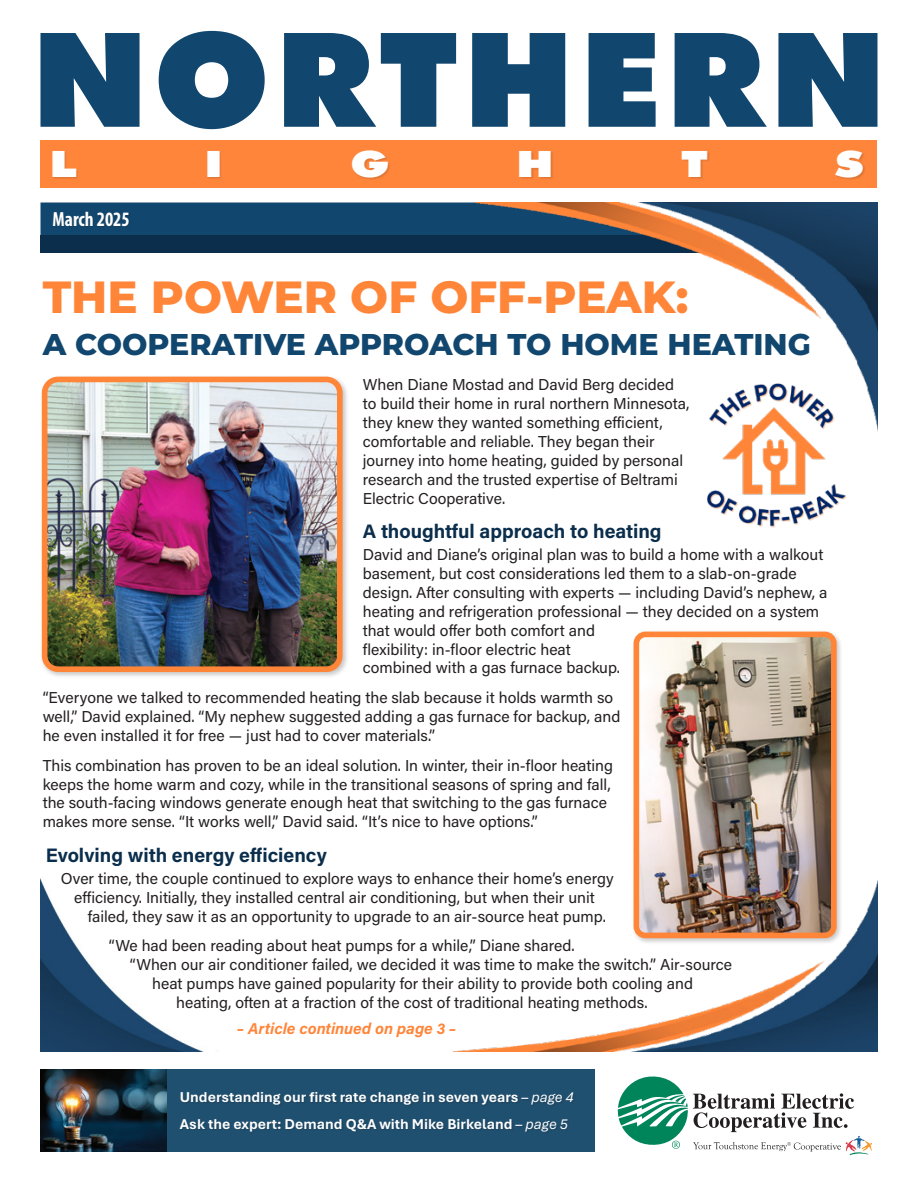
<style>
.page{position:relative;width:918px;height:1188px;background:#fff}
.page>*{position:absolute;margin:0;border:0;box-sizing:border-box;transform-origin:0 0}
.t1{font:800 45px "Montserrat";color:#ff8538}
.t2{font:36.15px "Futuri Extra Bold SWFTE";color:#fff;scale:1.3 1}
.t3{font:800 30px "Montserrat";color:#11476f}
.t4{font:700 condensed 20.55px "Myriad Pro";color:#fff;scale:.94 1}
.t5{font:700 19.5px "Acumin Pro";color:#0b2e4c}
.t6{font:15.75px/18.9px "Acumin Pro";color:#231f20}
.t7{font:italic 700 15.75px "Acumin Pro";color:#ff8539}
.t8{font:700 15px "Aptos";color:#fff}
.s1{font-weight:400;font-style:italic}
</style>
<div class="page">
<svg style="left:618px;top:1077px;width:254px;height:78px"></svg>
<svg style="left:40px;top:31px;width:837px;height:98px;fill:#11476f"></svg>
<div style="left:40px;top:141px;width:838px;height:47px;background:#ff853a"></div>
<div style="left:52px;top:151px;width:813px;height:29px;background:#231f20;opacity:.15"></div>
<img style="left:40px;top:878px;width:162px;height:173px">
<div style="left:40px;top:202px;width:436px;height:33px;background:#11476f"></div>
<div style="left:40px;top:235px;width:671px;height:18px;background:#0b2e4c"></div>
<img style="left:476px;top:202px;width:402px;height:230px">
<img style="left:703px;top:378px;width:145px;height:150px">
<div style="left:39px;top:374px;width:310px;height:305px;background:#231f20;opacity:.25"></div>
<img style="left:45px;top:379px;width:295px;height:286px">
<div style="left:42px;top:377px;width:301px;height:295px;border:6px solid #ff8538;border-radius:14px"></div>
<img style="left:457px;top:883px;width:420px;height:168px">
<div style="left:53px;top:212px;width:78px;height:16px;background:#134165"></div>
<div style="left:631px;top:629px;width:212px;height:316px;background:#231f20;opacity:.25"></div>
<img style="left:641px;top:639px;width:189px;height:292px">
<div style="left:634px;top:632px;width:203px;height:306px;border:6px solid #ff8538;border-radius:9px"></div>
<div style="left:40px;top:1069px;width:555px;height:83px;background:#1f5070"></div>
<img style="left:40px;top:1069px;width:126px;height:83px">
<div style="left:179px;top:1091px;width:397px;height:42px;background:#231f20;opacity:.25"></div>
<p class="t2" style="left:50px;top:139px;width:23px">L</p>
<p class="t2" style="left:204px;top:139px;width:16px">I</p>
<p class="t2" style="left:350px;top:139px;width:32px">G</p>
<p class="t2" style="left:516px;top:139px;width:31px">H</p>
<p class="t2" style="left:681px;top:139px;width:22px">T</p>
<p class="t2" style="left:835px;top:139px;width:24px">S</p>
<p class="t4" style="left:52px;top:206px;width:84px">March 2025</p>
<p class="t1" style="left:43px;top:264px;width:647px">THE POWER OF OFF-PEAK:</p>
<p class="t3" style="left:43px;top:322px;width:770px">A COOPERATIVE APPROACH TO HOME HEATING</p>
<p class="t6" style="left:363px;top:375px;width:328px">When Diane Mostad and David Berg decided to build their home in rural northern Minnesota, they knew they wanted something efficient, comfortable and reliable. They began their journey into home heating, guided by personal research and the trusted expertise of Beltrami Electric Cooperative.</p>
<p class="t5" style="left:363px;top:517px;width:300px">A thoughtful approach to heating</p>
<p class="t6" style="left:363px;top:545px;width:466px">David and Diane’s original plan was to build a home with a walkout basement, but cost considerations led them to a slab-on-grade design. After consulting with experts — including David’s nephew, a heating and refrigeration professional — they decided on a system that would offer both comfort and<br>flexibility: in-floor electric heat<br>combined with a gas furnace backup.</p>
<p class="t6" style="left:43px;top:688px;width:579px">“Everyone we talked to recommended heating the slab because it holds warmth so well,” David explained. “My nephew suggested adding a gas furnace for backup, and he even installed it for free — just had to cover materials.”</p>
<p class="t6" style="left:43px;top:755px;width:572px">This combination has proven to be an ideal solution. In winter, their in-floor heating keeps the home warm and cozy, while in the transitional seasons of spring and fall, the south-facing windows generate enough heat that switching to the gas furnace makes more sense. “It works well,” David said. “It’s nice to have options.”</p>
<p class="t5" style="left:46px;top:841px;width:283px">Evolving with energy efficiency</p>
<p class="t6" style="left:61px;top:868px;width:554px">Over time, the couple continued to explore ways to enhance their home’s energy</p>
<p class="t6" style="left:74px;top:887px;width:522px">efficiency. Initially, they installed central air conditioning, but when their unit</p>
<p class="t6" style="left:88px;top:906px;width:520px">failed, they saw it as an opportunity to upgrade to an air-source heat pump.</p>
<p class="t6" style="left:109px;top:936px;width:467px">“We had been reading about heat pumps for a while,” Diane shared.</p>
<p class="t6" style="left:130px;top:955px;width:604px">“When our air conditioner failed, we decided it was time to make the switch.” Air-source</p>
<p class="t6" style="left:152px;top:973px;width:542px">heat pumps have gained popularity for their ability to provide both cooling and</p>
<p class="t6" style="left:176px;top:992px;width:473px">heating, often at a fraction of the cost of traditional heating methods.</p>
<p class="t7" style="left:237px;top:1017px;width:221px">– Article continued on page 3 –</p>
<p class="t8" style="left:180px;top:1087px;width:396px">Understanding our first rate change in seven years <span class="s1">– page 4</span></p>
<p class="t8" style="left:180px;top:1114px;width:390px">Ask the expert: Demand Q&amp;A with Mike Birkeland <span class="s1">– page 5</span></p>
</div>
